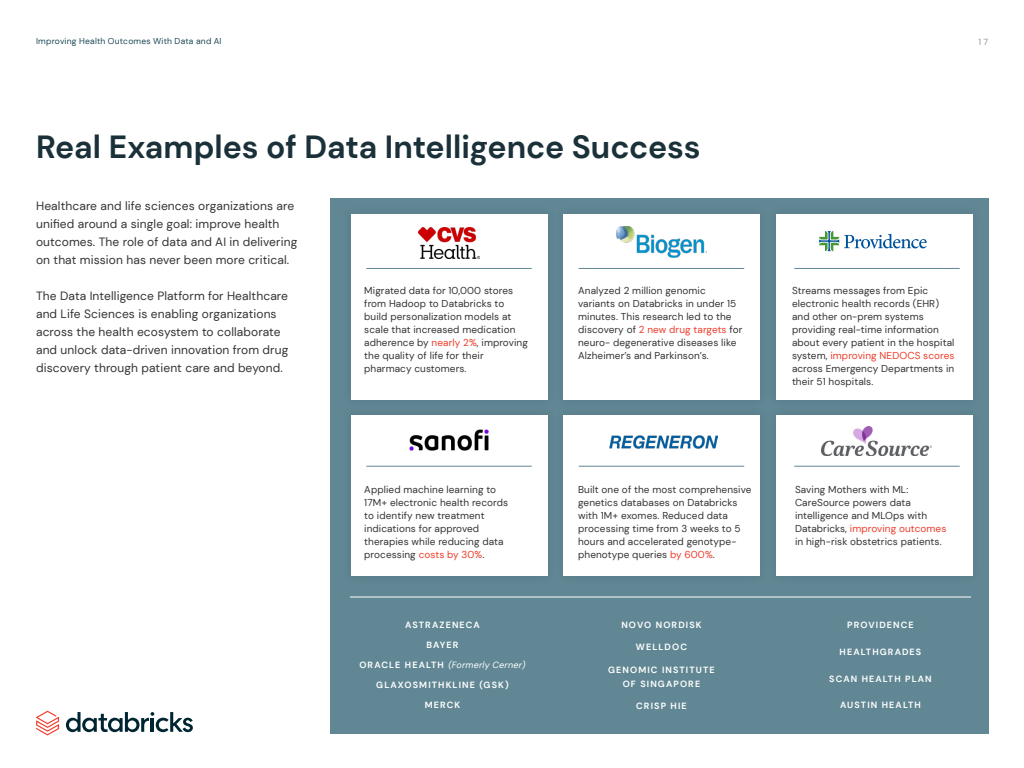
<style>
.page{position:relative;width:1024px;height:768px;background:#fff}
.page>*{position:absolute;margin:0;border:0;box-sizing:border-box;transform-origin:0 0}
.t1{font:700 32px "DM Sans";letter-spacing:-.005em;color:#1b3139}
.t2{font:12px/18px "DM Sans";letter-spacing:.01em;color:#333}
.t3{font:10px/13px "DM Sans";letter-spacing:.01em;color:#333}
.t4{font:700 9px/14px "DM Sans";letter-spacing:.125em;color:#fff;text-align:center}
.t5{font:italic 9px "DM Sans";letter-spacing:.02em;color:#fff}
.t6{font:8.8px "DM Sans";color:#8d989c}
.t7{font:8.5px "DM Sans";letter-spacing:.025em;color:#1c4856}
.s1{color:#ed3d2b}
.s2{font-weight:700;font-style:normal}
</style>
<div class="page">
<div style="left:331px;top:198px;width:658px;height:536px;background:#618794"></div>
<div style="left:341px;top:204px;width:216px;height:205px;background:#000;opacity:.1"></div>
<div style="left:351px;top:214px;width:196px;height:185px;background:#fff"></div>
<div style="left:341px;top:405px;width:216px;height:181px;background:#5f8491"></div>
<div style="left:351px;top:415px;width:196px;height:161px;background:#fff"></div>
<div style="left:553px;top:204px;width:217px;height:205px;background:#5f8592"></div>
<div style="left:563px;top:214px;width:197px;height:185px;background:#fff"></div>
<div style="left:563px;top:415px;width:197px;height:161px;background:#fff"></div>
<div style="left:776px;top:214px;width:196px;height:185px;background:#fff"></div>
<div style="left:776px;top:415px;width:196px;height:161px;background:#fff"></div>
<hr style="left:366px;top:268px;width:166px;height:1px;background:#618794">
<hr style="left:366px;top:466px;width:166px;height:1px;background:#618794">
<hr style="left:350px;top:597px;width:621px;height:1px;background:#fff">
<hr style="left:579px;top:268px;width:165px;height:1px;background:#618794">
<hr style="left:579px;top:466px;width:165px;height:1px;background:#618794">
<hr style="left:794px;top:268px;width:166px;height:1px;background:#618794">
<hr style="left:794px;top:466px;width:166px;height:1px;background:#618794">
<img style="left:419px;top:227px;width:60px;height:31px">
<img style="left:410px;top:430px;width:78px;height:21px">
<img style="left:616px;top:226px;width:91px;height:31px">
<img style="left:610px;top:436px;width:107px;height:13px">
<svg style="left:819px;top:231px;width:108px;height:20px"></svg>
<img style="left:821px;top:426px;width:111px;height:30px">
<svg style="left:66px;top:712px;width:127px;height:20px"></svg>
<svg style="left:36px;top:711px;width:23px;height:24px"></svg>
<p class="t7" style="left:36px;top:36px;width:187px">Improving Health Outcomes With Data and AI</p>
<p class="t6" style="left:978px;top:36px;width:11px">1 7</p>
<h1 class="t1" style="left:36px;top:127px;width:666px">Real Examples of Data Intelligence Success</h1>
<p class="t2" style="left:36px;top:197px;width:263px">Healthcare and life sciences organizations are unified around a single goal: improve health outcomes. The role of data and AI in delivering on that mission has never been more critical.</p>
<p class="t2" style="left:36px;top:287px;width:254px">The Data Intelligence Platform for Healthcare and Life Sciences is enabling organizations across the health ecosystem to collaborate and unlock data-driven innovation from drug discovery through patient care and beyond.</p>
<p class="t3" style="left:364px;top:284px;width:165px">Migrated data for 10,000 stores from Hadoop to Databricks to build personalization models at scale that increased medication adherence by <span class="s1">nearly 2%</span>, improving the quality of life for their pharmacy customers.</p>
<p class="t3" style="left:364px;top:483px;width:145px">Applied machine learning to<br>17M+ electronic health records to identify new treatment indications for approved therapies while reducing data processing <span class="s1">costs by 30%</span>.</p>
<p class="t4" style="left:405px;top:618px;width:76px">ASTRAZENECA</p>
<p class="t4" style="left:426px;top:638px;width:34px">BAYER</p>
<p class="t5" style="left:359px;top:659px;width:168px"><span class="s2">ORACLE HEALTH</span> (Formerly Cerner)</p>
<p class="t4" style="left:376px;top:678px;width:134px">GLAXOSMITHKLINE (GSK)</p>
<p class="t4" style="left:425px;top:698px;width:37px">MERCK</p>
<p class="t3" style="left:578px;top:284px;width:166px">Analyzed 2 million genomic variants on Databricks in under 15 minutes. This research led to the discovery of <span class="s1">2 new drug targets</span> for neuro- degenerative diseases like<br>Alzheimer’s and Parkinson’s.</p>
<p class="t3" style="left:578px;top:483px;width:175px">Built one of the most comprehensive genetics databases on Databricks with 1M+ exomes. Reduced data processing time from 3 weeks to 5 hours and accelerated genotype&shy;phenotype queries <span class="s1">by 600%</span>.</p>
<p class="t4" style="left:621px;top:618px;width:82px">NOVO NORDISK</p>
<p class="t4" style="left:636px;top:640px;width:53px">WELLDOC</p>
<p class="t4" style="left:608px;top:663px;width:108px">GENOMIC INSTITUTE<br>OF SINGAPORE</p>
<p class="t4" style="left:636px;top:699px;width:52px">CRISP HIE</p>
<p class="t3" style="left:792px;top:284px;width:164px">Streams messages from Epic electronic health records (EHR) and other on-prem systems providing real-time information about every patient in the hospital system, <span class="s1">improving NEDOCS scores </span>across Emergency Departments in their 51 hospitals.</p>
<p class="t3" style="left:795px;top:483px;width:153px">Saving Mothers with ML:<br>CareSource powers data intelligence and MLOps with<br>Databricks, <span class="s1">improving outcomes </span>in high-risk obstetrics patients.</p>
<p class="t4" style="left:847px;top:618px;width:68px">PROVIDENCE</p>
<p class="t4" style="left:840px;top:645px;width:83px">HEALTHGRADES</p>
<p class="t4" style="left:829px;top:672px;width:104px">SCAN HEALTH PLAN</p>
<p class="t4" style="left:840px;top:698px;width:82px">AUSTIN HEALTH</p>
</div>
